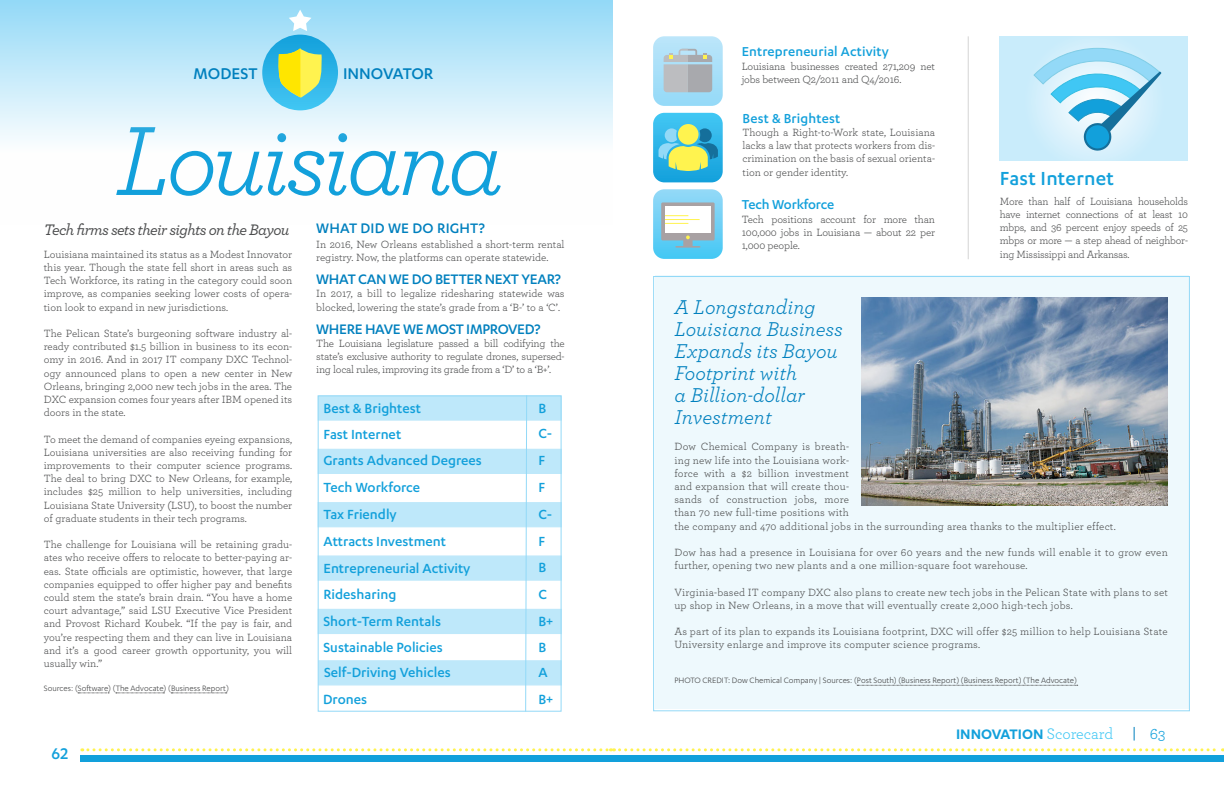
<style>
.page{position:relative;width:1224px;height:792px;background:#fff}
.page>*{position:absolute;margin:0;border:0;box-sizing:border-box;transform-origin:0 0}
.t1{font:italic 103px "Archer";letter-spacing:-.05em;color:#12a0db}
.Body_copy{font:500 22px "Karbon";letter-spacing:.01em;color:#12a0db}
.t2{font:italic 21px/22px "Archer";color:#0080be}
.t3{font:500 18px "Karbon";color:#0080be}
.t4{font:500 18px "Karbon";color:#12a0db}
.All_Cap_Subhed{font:500 16px "Karbon";letter-spacing:-.02em;color:#0080be}
.All_Cap_Subhed-2{font:italic 500 16px "Archer";letter-spacing:-.04em;color:#4b4c4d}
.t5{font:600 16px "Karbon";color:#12a0db}
.Sources{font:500 16px "Karbon";letter-spacing:.01em;color:#0080be}
.t6{font:16px "Archer";color:#12a0db}
.t7{font:500 15.3px "Karbon";color:#12a0db}
.Body_copy-2{font:500 15px "Karbon";letter-spacing:.01em;color:#12a0db}
.Body_copy-3{font:500 15px "Karbon";letter-spacing:-.01em;color:#12a0db}
.Body_copy-4{font:11px/13.2px "Archer";color:#4b4c4d;text-align:justify}
.Body_copy-5{font:11px/13.2px "Archer";letter-spacing:.02em;color:#4b4c4d}
.Sources-2{font:9px "Karbon";color:#4b4c4d}
.s1{font-family:"Archer";font-weight:400;color:#40c7f4}
</style>
<div class="page">
<div style="left:80px;top:755px;width:541px;height:7px;background:#12a0db"></div>
<svg style="left:82px;top:748px;width:1141px;height:3px"></svg>
<svg style="left:1134px;top:727px;width:1px;height:14px"></svg>
<div style="left:603px;top:755px;width:621px;height:7px;background:#12a0db"></div>
<hr style="left:968px;top:36px;width:1px;height:223px;background:#231f20">
<div style="left:1000px;top:36px;width:188px;height:125px;background:#c9ecfb"></div>
<svg style="left:1033px;top:48px;width:129px;height:103px"></svg>
<svg style="left:653px;top:36px;width:70px;height:70px;background:#afd1e0"></svg>
<svg style="left:653px;top:113px;width:70px;height:69px;background:#5dbfc8"></svg>
<div style="left:678px;top:124px;width:21px;height:21px;background:#fff34f;border-radius:50%"></div>
<svg style="left:653px;top:189px;width:70px;height:70px"></svg>
<svg style="left:78px;top:693px;width:31px;height:1px"></svg>
<svg style="left:116px;top:693px;width:48px;height:1px"></svg>
<svg style="left:171px;top:693px;width:56px;height:1px"></svg>
<div style="left:0;top:0;width:613px;height:225px;background:linear-gradient(to bottom,#9ddcf7,#fff)"></div>
<div style="left:318px;top:395px;width:244px;height:26px;background:#bee8fa;border:1px solid #93d9f7"></div>
<div style="left:318px;top:449px;width:244px;height:25px;background:#bee8fa"></div>
<div style="left:318px;top:502px;width:244px;height:25px;background:#bee8fa"></div>
<div style="left:318px;top:555px;width:244px;height:26px;background:#bee8fa;border:1px solid #93d9f7"></div>
<div style="left:318px;top:609px;width:244px;height:25px;background:#bee8fa"></div>
<div style="left:318px;top:395px;width:244px;height:317px;border:1px solid #93d9f7"></div>
<svg style="left:525px;top:395px;width:3px;height:317px"></svg>
<div style="left:318px;top:660px;width:244px;height:25px;background:#bee8fa;border:1px solid #93d9f7"></div>
<svg style="left:262px;top:35px;width:76px;height:75px;background:#2cb3e7"></svg>
<svg style="left:289px;top:10px;width:22px;height:21px"></svg>
<svg style="left:278px;top:48px;width:45px;height:50px;background:#c2dc5f"></svg>
<div style="left:655px;top:275px;width:533px;height:434px;background:#eef9fd"></div>
<svg style="left:857px;top:685px;width:221px;height:1px"></svg>
<img style="left:861px;top:297px;width:307px;height:209px">
<p class="t3" style="left:194px;top:64px;width:65px">MODEST</p>
<p class="t3" style="left:343px;top:64px;width:92px">INNOVATOR</p>
<p class="t1" style="left:115px;top:87px;width:390px">Louisiana</p>
<p class="All_Cap_Subhed-2" style="left:44px;top:217px;width:247px">Tech firms sets their sights on the Bayou</p>
<p class="Body_copy-4" style="left:44px;top:247px;width:250px">Louisiana maintained its status as a Modest Innovator this year. Though the state fell short in areas such as Tech Workforce, its rating in the category could soon improve, as companies seeking lower costs of opera&shy;tion look to expand in new jurisdictions.</p>
<p class="Body_copy-4" style="left:44px;top:326px;width:250px">The Pelican State’s burgeoning software industry al&shy;ready contributed $1.5 billion in business to its econ&shy;omy in 2016. And in 2017 IT company DXC Technol&shy;ogy announced plans to open a new center in New Orleans, bringing 2,000 new tech jobs in the area. The DXC expansion comes four years after IBM opened its doors in the state.</p>
<p class="Body_copy-4" style="left:44px;top:432px;width:250px">To meet the demand of companies eyeing expansions, Louisiana universities are also receiving funding for improvements to their computer science programs.<br>The deal to bring DXC to New Orleans, for example, includes $25 million to help universities, including Louisiana State University (LSU), to boost the number of graduate students in their tech programs.</p>
<p class="Body_copy-4" style="left:44px;top:537px;width:250px">The challenge for Louisiana will be retaining gradu&shy;ates who receive offers to relocate to better-paying ar&shy;eas. State officials are optimistic, however, that large companies equipped to offer higher pay and benefits could stem the state’s brain drain. “You have a home court advantage,” said LSU Executive Vice President and Provost Richard Koubek. “If the pay is fair, and you’re respecting them and they can live in Louisiana and it’s a good career growth opportunity, you will usually win.”</p>
<p class="Sources-2" style="left:44px;top:683px;width:187px">Sources: (Software) (The Advocate) (Business Report)</p>
<h3 class="t4" style="left:52px;top:744px;width:18px">62</h3>
<p class="Sources" style="left:316px;top:219px;width:170px">WHAT DID WE DO RIGHT?</p>
<p class="Body_copy-4" style="left:316px;top:237px;width:250px">In 2016, New Orleans established a short-term rental registry. Now, the platforms can operate statewide.</p>
<p class="All_Cap_Subhed" style="left:316px;top:270px;width:246px">WHAT CAN WE DO BETTER NEXT YEAR?</p>
<p class="Body_copy-4" style="left:316px;top:287px;width:250px">In 2017, a bill to legalize ridesharing statewide was blocked, lowering the state’s grade from a ‘B-’ to a ‘C’.</p>
<p class="All_Cap_Subhed" style="left:316px;top:320px;width:226px">WHERE HAVE WE MOST IMPROVED?</p>
<p class="Body_copy-4" style="left:316px;top:336px;width:250px">The Louisiana legislature passed a bill codifying the state’s exclusive authority to regulate drones, supersed&shy;ing local rules, improving its grade from a ‘D’ to a ‘B+’.</p>
<p class="t7" style="left:324px;top:400px;width:99px">Best &amp; Brightest</p>
<p class="t7" style="left:324px;top:425px;width:79px">Fast Internet</p>
<p class="t7" style="left:324px;top:452px;width:160px">Grants Advanced Degrees</p>
<p class="t7" style="left:324px;top:479px;width:98px">Tech Workforce</p>
<p class="t7" style="left:324px;top:506px;width:75px">Tax Friendly</p>
<p class="t7" style="left:324px;top:533px;width:124px">Attracts Investment</p>
<p class="t7" style="left:324px;top:559px;width:148px">Entrepreneurial Activity</p>
<p class="t7" style="left:324px;top:586px;width:74px">Ridesharing</p>
<p class="t7" style="left:324px;top:613px;width:119px">Short-Term Rentals</p>
<p class="t7" style="left:324px;top:639px;width:121px">Sustainable Policies</p>
<p class="t7" style="left:324px;top:664px;width:128px">Self-Driving Vehicles</p>
<p class="t7" style="left:323px;top:691px;width:46px">Drones</p>
<p class="t7" style="left:538px;top:399px;width:9px">B</p>
<p class="t7" style="left:538px;top:425px;width:15px">C-</p>
<p class="t7" style="left:538px;top:452px;width:8px">F</p>
<p class="t7" style="left:538px;top:479px;width:8px">F</p>
<p class="t7" style="left:538px;top:506px;width:15px">C-</p>
<p class="t7" style="left:538px;top:532px;width:8px">F</p>
<p class="t7" style="left:538px;top:559px;width:9px">B</p>
<p class="t7" style="left:538px;top:586px;width:10px">C</p>
<p class="t7" style="left:538px;top:613px;width:16px">B+</p>
<p class="t7" style="left:538px;top:638px;width:9px">B</p>
<p class="t7" style="left:538px;top:664px;width:11px">A</p>
<p class="t7" style="left:538px;top:691px;width:16px">B+</p>
<p class="Body_copy-2" style="left:742px;top:43px;width:149px">Entrepreneurial Activity</p>
<p class="Body_copy-4" style="left:742px;top:59px;width:195px">Louisiana businesses created 271,209 net jobs between Q2/2011 and Q4/2016.</p>
<p class="Body_copy-2" style="left:743px;top:110px;width:99px">Best &amp; Brightest</p>
<p class="Body_copy-4" style="left:743px;top:125px;width:194px">Though a Right-to-Work state, Louisiana lacks a law that protects workers from dis&shy;crimination on the basis of sexual orienta&shy;tion or gender identity.</p>
<p class="Body_copy-3" style="left:742px;top:196px;width:94px">Tech Workforce</p>
<p class="Body_copy-4" style="left:742px;top:212px;width:195px">Tech positions account for more than 100,000 jobs in Louisiana — about 22 per 1,000 people.</p>
<p class="Body_copy" style="left:1000px;top:166px;width:116px">Fast Internet</p>
<p class="Body_copy-4" style="left:1000px;top:194px;width:190px">More than half of Louisiana households have internet connections of at least 10 mbps, and 36 percent enjoy speeds of 25 mbps or more — a step ahead of neighbor&shy;ing Mississippi and Arkansas.</p>
<p class="t2" style="left:674px;top:295px;width:170px">A Longstanding<br>Louisiana Business<br>Expands its Bayou<br>Footprint with<br>a Billion-dollar<br>Investment</p>
<p class="Body_copy-5" style="left:674px;top:440px;width:443px">Dow Chemical Company is breath-<br>ing new life into the Louisiana work-<br>force with a $2 billion investment<br>and expansion that will create thou-<br>sands of construction jobs, more<br>than 70 new full-time positions with<br>the company and 470 additional jobs in the surrounding area thanks to the multiplier effect.</p>
<p class="Body_copy-5" style="left:674px;top:545px;width:495px">Dow has had a presence in Louisiana for over 60 years and the new funds will enable it to grow even further, opening two new plants and a one million-square foot warehouse.</p>
<p class="Body_copy-5" style="left:674px;top:585px;width:495px">Virginia-based IT company DXC also plans to create new tech jobs in the Pelican State with plans to set up shop in New Orleans, in a move that will eventually create 2,000 high-tech jobs.</p>
<p class="Body_copy-5" style="left:674px;top:624px;width:495px">As part of its plan to expands its Louisiana footprint, DXC will offer $25 million to help Louisiana State<br>University enlarge and improve its computer science programs.</p>
<p class="Sources-2" style="left:674px;top:676px;width:404px">PHOTO CREDIT: Dow Chemical Company | Sources: (Post South) (Business Report) (Business Report) (The Advocate)</p>
<h3 class="t5" style="left:956px;top:725px;width:159px">INNOVATION <span class="s1">Scorecard</span></h3>
<h3 class="t6" style="left:1150px;top:722px;width:17px">63</h3>
</div>
